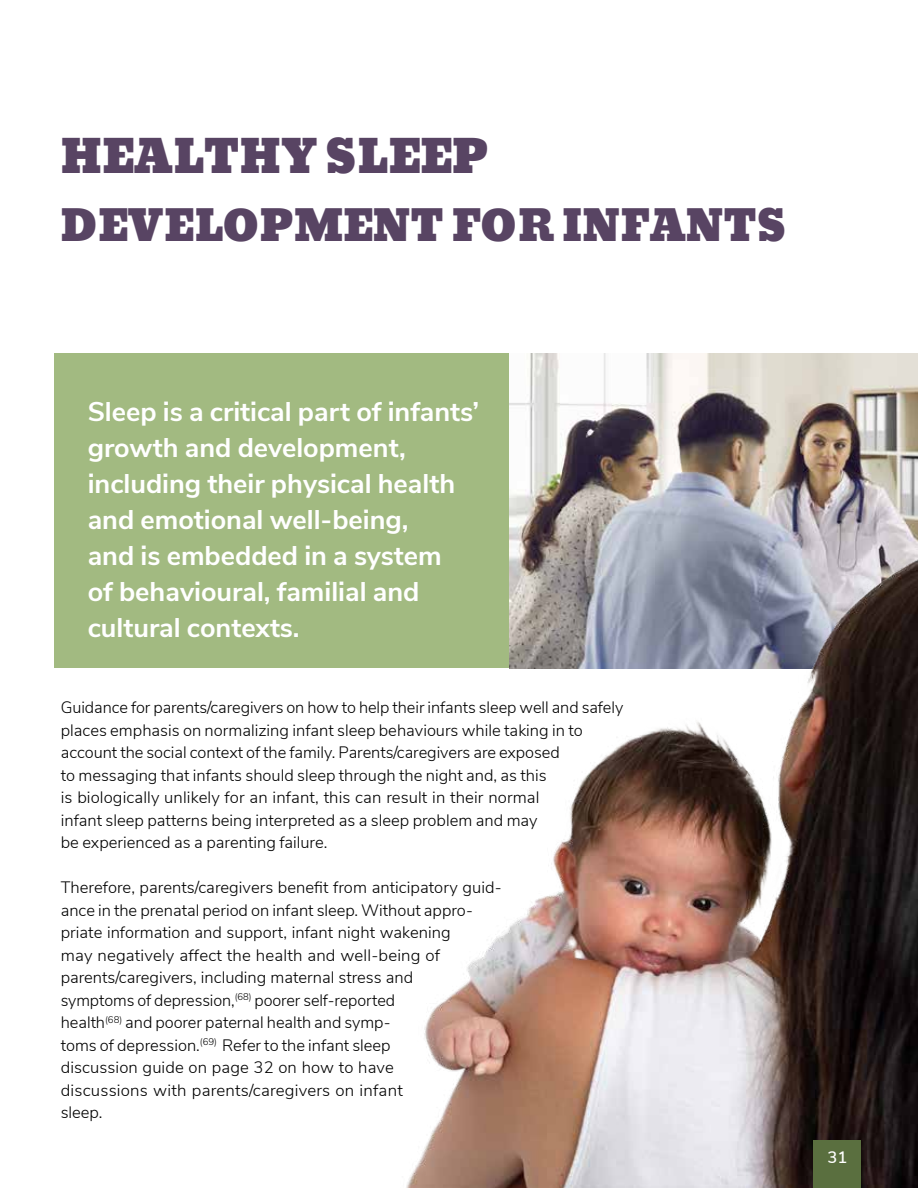
<style>
.page{position:relative;width:918px;height:1188px;background:#fff}
.page>*{position:absolute;margin:0;border:0;box-sizing:border-box;transform-origin:0 0}
.t1{font:45px "Bevan";color:#584463}
.t2{font:42px "Bevan";color:#584463}
.t3{font:700 27px/36px "Nunito Sans";color:#fff}
.t4{font:300 16.5px/22.5px "Nunito Sans";color:#000}
.t5{font:600 16.5px "Nunito Sans";color:#fff}
</style>
<div class="page">
<div style="left:54px;top:353px;width:611px;height:315px;background:#a2ba81"></div>
<img style="left:510px;top:353px;width:408px;height:141px">
<img style="left:406px;top:494px;width:512px;height:694px">
<div style="left:813px;top:1140px;width:48px;height:48px;background:#5a6f3f"></div>
<h1 class="t1" style="left:61px;top:131px;width:429px">HEALTHY SLEEP</h1>
<h2 class="t2" style="left:61px;top:202px;width:727px">DEVELOPMENT FOR INFANTS</h2>
<h3 class="t3" style="left:88px;top:392px;width:393px">Sleep is a critical part of infants’ growth and development, including their physical health and emotional well-being,<br>and is embedded in a system<br>of behavioural, familial and cultural contexts.</h3>
<p class="t4" style="left:61px;top:695px;width:564px">Guidance for parents/caregivers on how to help their infants sleep well and safely places emphasis on normalizing infant sleep behaviours while taking in to account the social context of the family. Parents/caregivers are exposed<br>to messaging that infants should sleep through the night and, as this<br>is biologically unlikely for an infant, this can result in their normal<br>infant sleep patterns being interpreted as a sleep problem and may<br>be experienced as a parenting failure.</p>
<p class="t4" style="left:61px;top:875px;width:443px">Therefore, parents/caregivers benefit from anticipatory guid&shy;ance in the prenatal period on infant sleep. Without appro&shy;priate information and support, infant night wakening<br>may negatively affect the health and well-being of parents/caregivers, including maternal stress and<br>symptoms of depression,<sup>(68)</sup> poorer self-reported<br>health<sup>(68)</sup> and poorer paternal health and symp-<br>toms of depression.<sup>(69)</sup> Refer to the infant sleep<br>discussion guide on page 32 on how to have<br>discussions with parents/caregivers on infant<br>sleep.</p>
<p class="t5" style="left:828px;top:1145px;width:21px">31</p>
</div>
